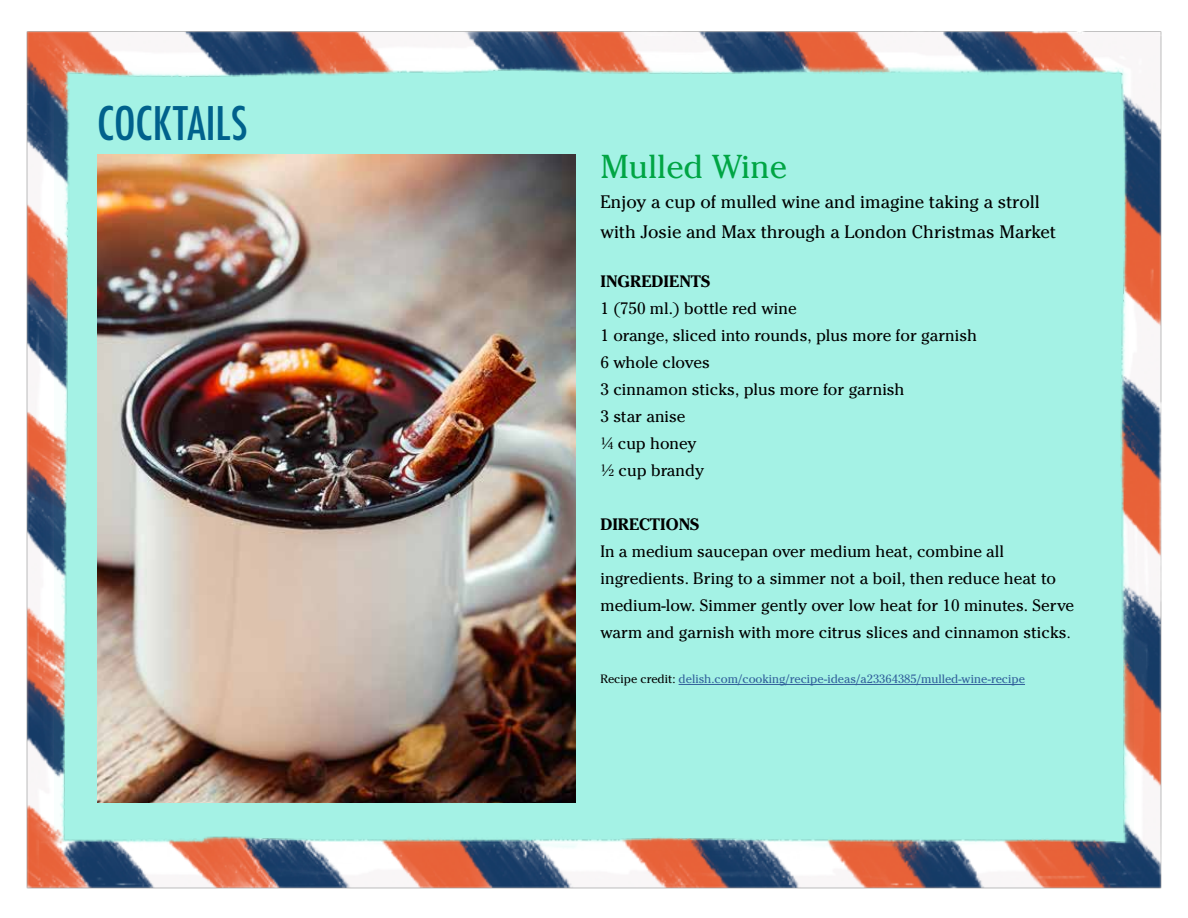
<style>
.page{position:relative;width:1188px;height:918px;background:#fff}
.page>*{position:absolute;margin:0;border:0;box-sizing:border-box;transform-origin:0 0}
.t1{font:500 condensed 45px "Futura";color:#00618c}
.t2{font:33px "Cheltenham ITC Pro";color:#00a544}
.t3{font:18px/30px "Cheltenham ITC Pro";color:#000}
.t4{font:16.5px/27px "Cheltenham ITC Pro";color:#000}
.t5{font:700 16.5px "Cheltenham ITC Pro";color:#000}
.t6{font:12px "Cheltenham ITC Pro";color:#31609b}
.s1{font-size:15px}
.s2{color:#000}
</style>
<div class="page">
<img style="left:26px;top:31px;width:1136px;height:858px">
<h1 class="t1" style="left:97px;top:94px;width:152px">COCKTAILS</h1>
<h2 class="t2" style="left:600px;top:146px;width:188px">Mulled Wine</h2>
<p class="t3" style="left:600px;top:186px;width:457px">Enjoy a cup of mulled wine and imagine taking a stroll with Josie and Max through a London Christmas Market</p>
<p class="t5" style="left:600px;top:271px;width:111px">INGREDIENTS</p>
<p class="t4" style="left:600px;top:295px;width:378px">1 (750 ml.) bottle red wine<br>1 orange, sliced into rounds, plus more for garnish<br>6 whole cloves<br>3 cinnamon sticks, plus more for garnish<br>3 star anise<br>¼ cup honey<br>½ cup brandy</p>
<p class="t5" style="left:600px;top:514px;width:100px">DIRECTIONS</p>
<p class="t4" style="left:600px;top:538px;width:475px">In a medium saucepan over medium heat, combine all ingredients. Bring to a simmer not a boil, then reduce heat to medium-low. Simmer gently over low heat for 10 minutes. Serve warm and garnish with more citrus slices and cinnamon sticks<span class="s1">.</span></p>
<p class="t6" style="left:600px;top:672px;width:426px"><span class="s2">Recipe credit:</span> delish.com/cooking/recipe-ideas/a23364385/mulled-wine-recipe</p>
</div>
